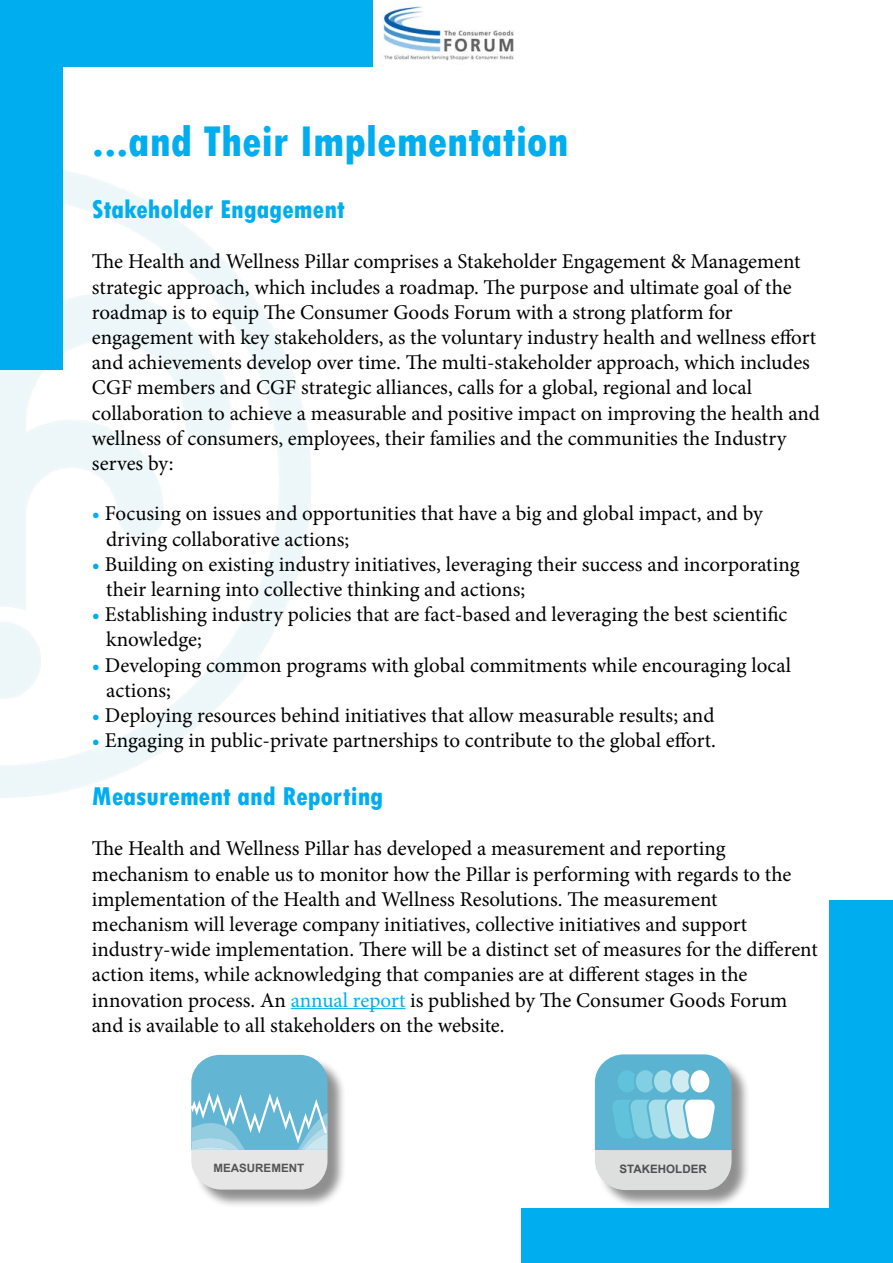
<style>
.page{position:relative;width:893px;height:1263px;background:#fff}
.page>*{position:absolute;margin:0;border:0;box-sizing:border-box;transform-origin:0 0}
.t1{font:800 condensed 45px "Tw Cen";color:#00aeef}
.t2{font:800 condensed 27px "Tw Cen";color:#00aeef}
.t3{font:21px/25.2px "Minion Pro";color:#000}
.t4{font:700 11.55px "Arial";color:#545454}
.t5{font:700 11.55px "Arial";color:#4d5051}
.s1{color:#00aeef}
</style>
<div class="page">
<img style="left:376px;top:6px;width:138px;height:55px">
<div style="left:0;top:0;width:372px;height:67px;background:#00aeef"></div>
<div style="left:0;top:56px;width:63px;height:314px;background:#00aeef"></div>
<div style="left:829px;top:900px;width:64px;height:310px;background:#00aeef"></div>
<div style="left:522px;top:1208px;width:371px;height:55px;background:#00aeef"></div>
<hr style="left:291px;top:1008px;width:114px;height:1px;background:#00aeef">
<div style="left:193px;top:1057px;width:153px;height:151px;background:#000;opacity:.44"></div>
<svg style="left:191px;top:1055px;width:136px;height:134px;background:#9acbdd"></svg>
<div style="left:597px;top:1056px;width:153px;height:153px;background:#000;opacity:.44"></div>
<svg style="left:595px;top:1054px;width:136px;height:136px;background:#9acddc"></svg>
<h1 class="t1" style="left:92px;top:115px;width:478px">...and Their Implementation</h1>
<p class="t2" style="left:92px;top:193px;width:254px">Stakeholder Engagement</p>
<p class="t3" style="left:92px;top:249px;width:729px">The Health and Wellness Pillar comprises a Stakeholder Engagement &amp; Management strategic approach, which includes a roadmap. The purpose and ultimate goal of the roadmap is to equip The Consumer Goods Forum with a strong platform for engagement with key stakeholders, as the voluntary industry health and wellness effort and achievements develop over time. The multi-stakeholder approach, which includes CGF members and CGF strategic alliances, calls for a global, regional and local collaboration to achieve a measurable and positive impact on improving the health and wellness of consumers, employees, their families and the communities the Industry serves by:</p>
<p class="t3" style="left:106px;top:501px;width:658px;text-indent:-14px"><span class="s1">•</span> Focusing on issues and opportunities that have a big and global impact, and by driving collaborative actions;</p>
<p class="t3" style="left:106px;top:552px;width:695px;text-indent:-14px"><span class="s1">•</span> Building on existing industry initiatives, leveraging their success and incorporating their learning into collective thinking and actions;</p>
<p class="t3" style="left:106px;top:602px;width:683px;text-indent:-14px"><span class="s1">•</span> Establishing industry policies that are fact-based and leveraging the best scientific knowledge;</p>
<p class="t3" style="left:106px;top:652px;width:686px;text-indent:-14px"><span class="s1">•</span> Developing common programs with global commitments while encouraging local actions;</p>
<p class="t3" style="left:92px;top:703px;width:624px"><span class="s1">•</span> Deploying resources behind initiatives that allow measurable results; and</p>
<p class="t3" style="left:92px;top:728px;width:625px"><span class="s1">•</span> Engaging in public-private partnerships to contribute to the global effort.</p>
<p class="t2" style="left:92px;top:780px;width:293px">Measurement and Reporting</p>
<p class="t3" style="left:92px;top:836px;width:727px">The Health and Wellness Pillar has developed a measurement and reporting mechanism to enable us to monitor how the Pillar is performing with regards to the implementation of the Health and Wellness Resolutions. The measurement mechanism will leverage company initiatives, collective initiatives and support industry-wide implementation. There will be a distinct set of measures for the different action items, while acknowledging that companies are at different stages in the innovation process. An <span class="s1">annual report</span> is published by The Consumer Goods Forum and is available to all stakeholders on the website.</p>
<p class="t4" style="left:213px;top:1160px;width:92px">MEASUREMENT</p>
<p class="t5" style="left:620px;top:1161px;width:89px">STAKEHOLDER</p>
</div>
